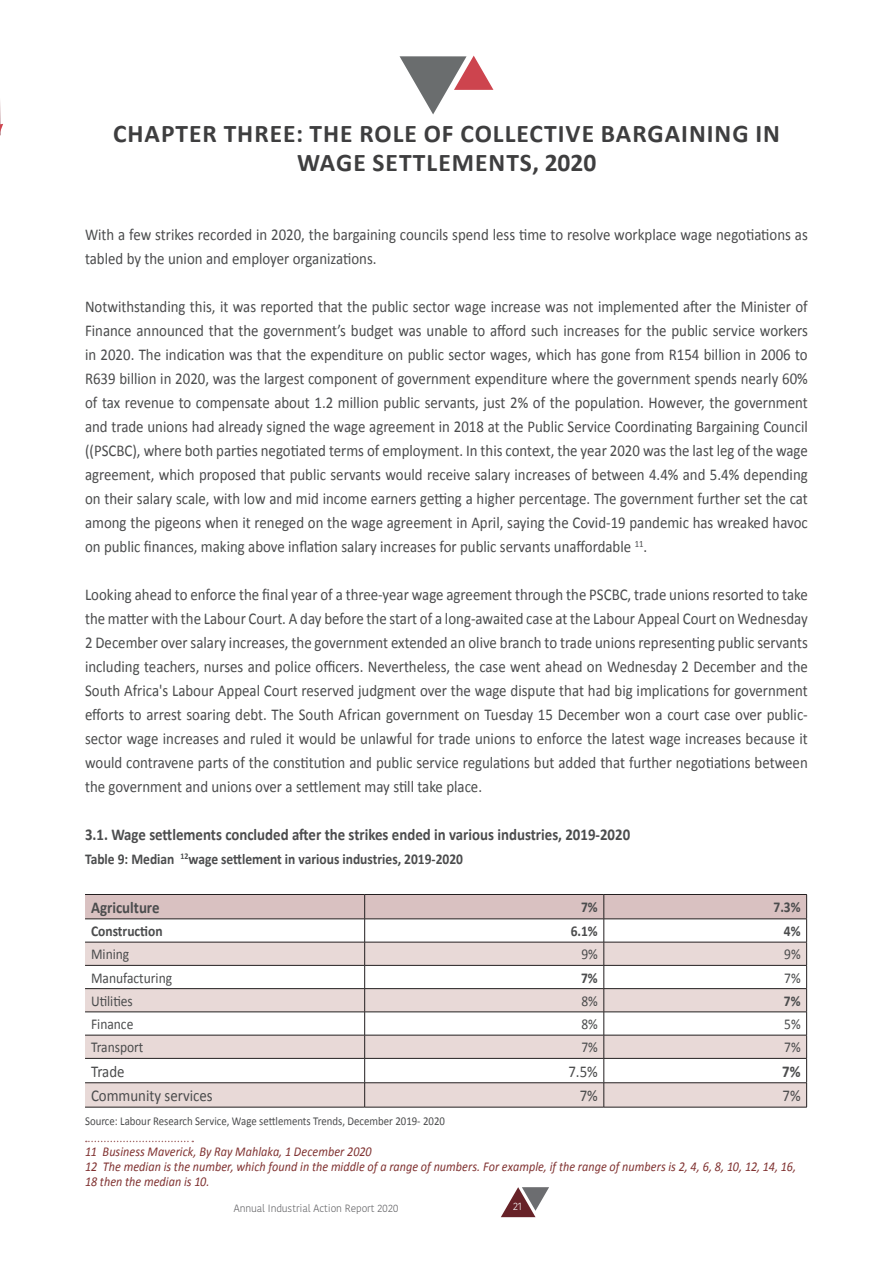
<style>
.page{position:relative;width:893px;height:1263px;background:#fff}
.page>*{position:absolute;margin:0;border:0;box-sizing:border-box;transform-origin:0 0}
.main_header{font:700 25.5px/28.5px "Calibri";letter-spacing:.04em;color:#3e3e3f;text-align:center}
.APP_BODY_TEXT{font:16.5px/24px "Calibri";color:#4b4c4d;text-align:justify;scale:.9 1}
._3_1{font:700 16.5px "Calibri";color:#4b4c4d;scale:.9 1}
.APP_BODY_TEXT-2{font:700 16.5px "Calibri";color:#4b4c4d;scale:.9 1}
.APP_BODY_TEXT-3{font:15px "Calibri";color:#4b4c4d;scale:.9 1}
.Table{font:700 15px "Calibri";color:#4b4c4d;scale:.9 1}
.APP_BODY_TEXT-4{font:700 15px "Calibri";color:#4b4c4d;scale:.9 1}
.t1{font:italic 13.5px/15px "Calibri";letter-spacing:.005em;color:#803231;scale:.9 1}
.APP_BODY_TEXT-5{font:12px "Calibri";color:#4b4c4d;scale:.9 1}
.t2{font:300 10.5px "Kohinoor Bangla";letter-spacing:-.01em;color:#5f5f62}
.t3{font:300 10.5px "Kohinoor Bangla";color:#fff}
</style>
<div class="page">
<svg style="left:501px;top:1187px;width:48px;height:30px"></svg>
<svg style="left:400px;top:56px;width:93px;height:58px"></svg>
<hr style="left:604px;top:1107px;width:203px;height:1px;background:#231f20">
<svg style="left:85px;top:894px;width:722px;height:213px"></svg>
<hr style="left:85px;top:1058px;width:280px;height:1px;background:#231f20">
<hr style="left:85px;top:1082px;width:280px;height:1px;background:#231f20">
<hr style="left:85px;top:1107px;width:280px;height:1px;background:#231f20">
<hr style="left:365px;top:1058px;width:239px;height:1px;background:#231f20">
<hr style="left:365px;top:1082px;width:239px;height:1px;background:#231f20">
<hr style="left:365px;top:1107px;width:239px;height:1px;background:#231f20">
<svg style="left:86px;top:1141px;width:107px;height:1px"></svg>
<svg style="left:0;top:102px;width:3px;height:34px"></svg>
<p class="main_header" style="left:113px;top:120px;width:668px">CHAPTER THREE: THE ROLE OF COLLECTIVE BARGAINING IN<br>WAGE SETTLEMENTS, 2020</p>
<p class="APP_BODY_TEXT" style="left:85px;top:223px;width:805px">With a few strikes recorded in 2020, the bargaining councils spend less time to resolve workplace wage negotiations as tabled by the union and employer organizations.</p>
<p class="APP_BODY_TEXT" style="left:85px;top:295px;width:805px">Notwithstanding this, it was reported that the public sector wage increase was not implemented after the Minister of Finance announced that the government’s budget was unable to afford such increases for the public service workers in 2020. The indication was that the expenditure on public sector wages, which has gone from R154 billion in 2006 to R639 billion in 2020, was the largest component of government expenditure where the government spends nearly 60% of tax revenue to compensate about 1.2 million public servants, just 2% of the population. However, the government and trade unions had already signed the wage agreement in 2018 at the Public Service Coordinating Bargaining Council ((PSCBC), where both parties negotiated terms of employment. In this context, the year 2020 was the last leg of the wage agreement, which proposed that public servants would receive salary increases of between 4.4% and 5.4% depending on their salary scale, with low and mid income earners getting a higher percentage. The government further set the cat among the pigeons when it reneged on the wage agreement in April, saying the Covid-19 pandemic has wreaked havoc on public finances, making above inflation salary increases for public servants unaffordable <sup>11</sup>.</p>
<p class="APP_BODY_TEXT" style="left:85px;top:583px;width:805px">Looking ahead to enforce the final year of a three-year wage agreement through the PSCBC, trade unions resorted to take the matter with the Labour Court. A day before the start of a long-awaited case at the Labour Appeal Court on Wednesday 2 December over salary increases, the government extended an olive branch to trade unions representing public servants including teachers, nurses and police officers. Nevertheless, the case went ahead on Wednesday 2 December and the South Africa's Labour Appeal Court reserved judgment over the wage dispute that had big implications for government efforts to arrest soaring debt. The South African government on Tuesday 15 December won a court case over public&shy;sector wage increases and ruled it would be unlawful for trade unions to enforce the latest wage increases because it would contravene parts of the constitution and public service regulations but added that further negotiations between the government and unions over a settlement may still take place.</p>
<p class="_3_1" style="left:85px;top:824px;width:607px">3.1. Wage settlements concluded after the strikes ended in various industries, 2019-2020</p>
<p class="Table" style="left:85px;top:850px;width:422px">Table 9: Median <sup>12</sup>wage settlement in various industries, 2019-2020</p>
<p class="APP_BODY_TEXT-2" style="left:91px;top:897px;width:78px">Agriculture</p>
<p class="APP_BODY_TEXT-4" style="left:581px;top:897px;width:20px">7%</p>
<p class="APP_BODY_TEXT-4" style="left:773px;top:897px;width:32px">7.3%</p>
<p class="APP_BODY_TEXT-4" style="left:91px;top:921px;width:81px">Construction</p>
<p class="APP_BODY_TEXT-4" style="left:571px;top:921px;width:32px">6.1%</p>
<p class="APP_BODY_TEXT-4" style="left:784px;top:921px;width:20px">4%</p>
<p class="APP_BODY_TEXT-3" style="left:91px;top:945px;width:44px">Mining</p>
<p class="APP_BODY_TEXT-3" style="left:581px;top:945px;width:20px">9%</p>
<p class="APP_BODY_TEXT-3" style="left:784px;top:945px;width:20px">9%</p>
<p class="APP_BODY_TEXT-3" style="left:91px;top:968px;width:92px">Manufacturing</p>
<p class="APP_BODY_TEXT-4" style="left:581px;top:968px;width:20px">7%</p>
<p class="APP_BODY_TEXT-3" style="left:784px;top:968px;width:20px">7%</p>
<p class="APP_BODY_TEXT-3" style="left:91px;top:991px;width:48px">Utilities</p>
<p class="APP_BODY_TEXT-3" style="left:581px;top:991px;width:20px">8%</p>
<p class="APP_BODY_TEXT-4" style="left:784px;top:991px;width:20px">7%</p>
<p class="APP_BODY_TEXT-3" style="left:91px;top:1015px;width:49px">Finance</p>
<p class="APP_BODY_TEXT-3" style="left:581px;top:1015px;width:20px">8%</p>
<p class="APP_BODY_TEXT-3" style="left:784px;top:1015px;width:20px">5%</p>
<p class="APP_BODY_TEXT-3" style="left:91px;top:1038px;width:60px">Transport</p>
<p class="APP_BODY_TEXT-3" style="left:581px;top:1038px;width:20px">7%</p>
<p class="APP_BODY_TEXT-3" style="left:784px;top:1038px;width:20px">7%</p>
<p class="APP_BODY_TEXT" style="left:91px;top:1059px;width:39px">Trade</p>
<p class="APP_BODY_TEXT" style="left:568px;top:1059px;width:34px">7.5%</p>
<p class="APP_BODY_TEXT-2" style="left:782px;top:1061px;width:22px">7%</p>
<p class="APP_BODY_TEXT" style="left:91px;top:1084px;width:137px">Community services</p>
<p class="APP_BODY_TEXT" style="left:580px;top:1084px;width:22px">7%</p>
<p class="APP_BODY_TEXT" style="left:782px;top:1084px;width:22px">7%</p>
<p class="APP_BODY_TEXT-5" style="left:85px;top:1114px;width:401px">Source: Labour Research Service, Wage settlements Trends, December 2019- 2020</p>
<p class="t1" style="left:85px;top:1144px;width:320px">11 Business Maverick, By Ray Mahlaka, 1 December 2020</p>
<p class="t1" style="left:85px;top:1159px;width:791px">12 The median is the number, which found in the middle of a range of numbers. For example, if the range of numbers is 2, 4, 6, 8, 10, 12, 14, 16,<br>18 then the median is 10.</p>
<p class="t2" style="left:234px;top:1201px;width:166px">Annual Industrial Action Report 2020</p>
<p class="t3" style="left:513px;top:1199px;width:11px">21</p>
</div>
